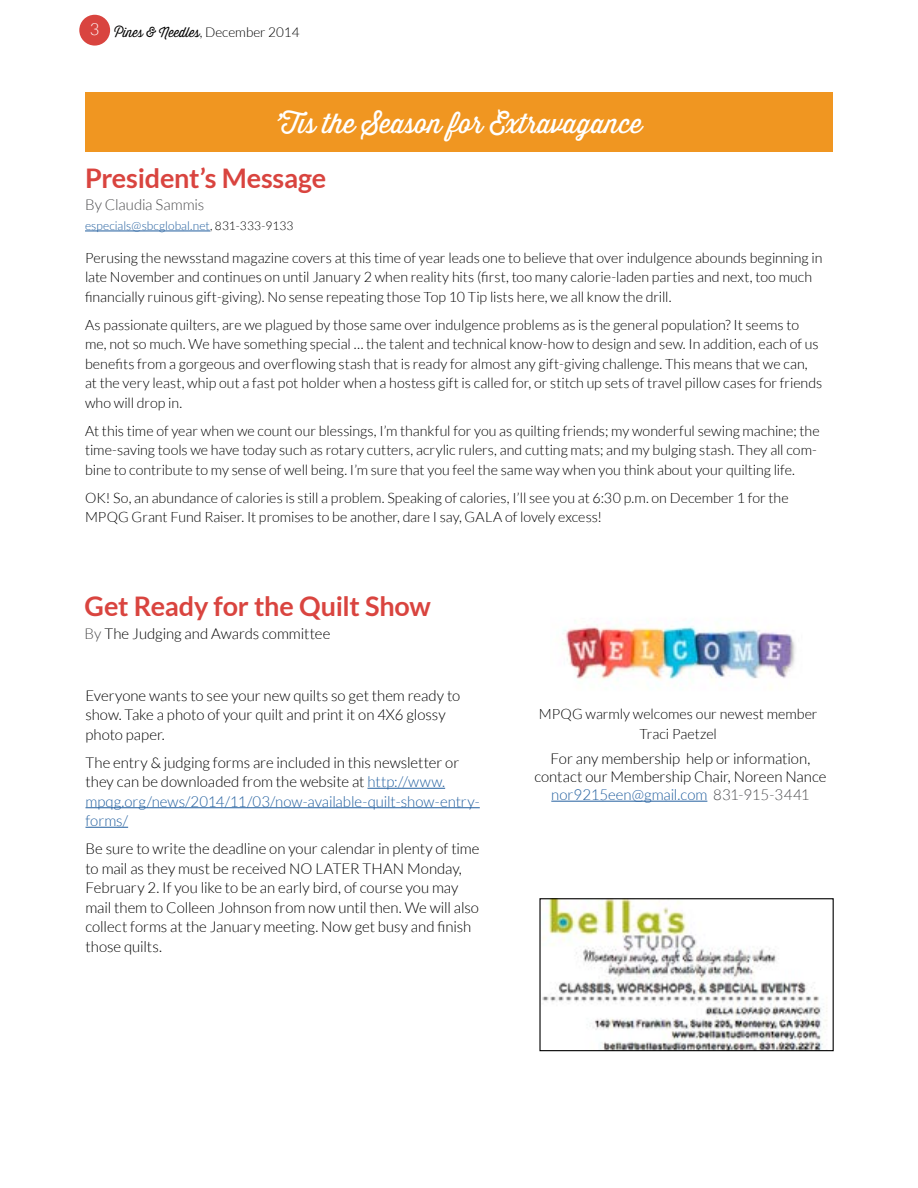
<style>
.page{position:relative;width:918px;height:1188px;background:#fff}
.page>*{position:absolute;margin:0;border:0;box-sizing:border-box;transform-origin:0 0}
.t1{font:700 27px "Lato";letter-spacing:-.01em;color:#d9443f}
.t2{font:27px "Thirsty Script";color:#fff}
.t3{font:300 15px/19.5px "Lato";letter-spacing:-.005em;color:#000}
.t4{font:300 15px "Lato";letter-spacing:-.005em;color:#4d4d4f}
.t5{font:300 14.25px/19.5px "Lato";color:#000}
.t6{font:300 13.5px "Thirsty Script";color:#000}
.t7{font:300 12px "Lato";letter-spacing:.005em;color:#215e9e}
.s1{font-family:"Lato"}
.s2{color:#000}
.s3{color:#4d4d4f}
.s4{color:#215e9e}
</style>
<div class="page">
<div style="left:79px;top:15px;width:31px;height:31px;background:#d9443f;border-radius:50%"></div>
<hr style="left:85px;top:231px;width:125px;height:1px;background:#215e9e">
<div style="left:85px;top:92px;width:748px;height:60px;background:#f09621"></div>
<img style="left:562px;top:621px;width:234px;height:68px">
<hr style="left:551px;top:801px;width:156px;height:1px;background:#215e9e">
<hr style="left:367px;top:788px;width:78px;height:1px;background:#215e9e">
<hr style="left:86px;top:807px;width:394px;height:1px;background:#215e9e">
<hr style="left:86px;top:827px;width:42px;height:1px;background:#215e9e">
<img style="left:542px;top:900px;width:285px;height:149px">
<div style="left:539px;top:898px;width:295px;height:153px;border:1px solid #000"></div>
<p class="t6" style="left:90px;top:23px;width:211px"><sup>3</sup> Pines &amp; Needles<span class="s1">, December 2014</span></p>
<h1 class="t2" style="left:276px;top:104px;width:368px">’Tis the Season for Extravagance</h1>
<h1 class="t1" style="left:85px;top:163px;width:243px">President’s Message</h1>
<p class="t4" style="left:85px;top:197px;width:121px">By Claudia Sammis</p>
<p class="t7" style="left:85px;top:219px;width:210px">especials@sbcglobal.net<span class="s2">, 831-333-9133</span></p>
<p class="t5" style="left:85px;top:248px;width:739px">Perusing the newsstand magazine covers at this time of year leads one to believe that over indulgence abounds beginning in late November and continues on until January 2 when reality hits (first, too many calorie-laden parties and next, too much financially ruinous gift-giving). No sense repeating those Top 10 Tip lists here, we all know the drill.</p>
<p class="t5" style="left:85px;top:315px;width:739px">As passionate quilters, are we plagued by those same over indulgence problems as is the general population? It seems to me, not so much. We have something special … the talent and technical know-how to design and sew. In addition, each of us benefits from a gorgeous and overflowing stash that is ready for almost any gift-giving challenge. This means that we can, at the very least, whip out a fast pot holder when a hostess gift is called for, or stitch up sets of travel pillow cases for friends who will drop in.</p>
<p class="t5" style="left:85px;top:421px;width:736px">At this time of year when we count our blessings, I’m thankful for you as quilting friends; my wonderful sewing machine; the time-saving tools we have today such as rotary cutters, acrylic rulers, and cutting mats; and my bulging stash. They all com&shy;bine to contribute to my sense of well being. I’m sure that you feel the same way when you think about your quilting life.</p>
<p class="t5" style="left:85px;top:488px;width:705px">OK! So, an abundance of calories is still a problem. Speaking of calories, I’ll see you at 6:30 p.m. on December 1 for the<br>MPQG Grant Fund Raiser. It promises to be another, dare I say, GALA of lovely excess!</p>
<h1 class="t1" style="left:85px;top:590px;width:348px">Get Ready for the Quilt Show</h1>
<p class="t3" style="left:85px;top:624px;width:247px"><span class="s3">By</span> The Judging and Awards committee</p>
<p class="t3" style="left:86px;top:685px;width:376px">Everyone wants to see your new quilts so get them ready to show. Take a photo of your quilt and print it on 4X6 glossy photo paper.</p>
<p class="t3" style="left:86px;top:752px;width:396px">The entry &amp; judging forms are included in this newsletter or they can be downloaded from the website at <span class="s4">http://www. mpqg.org/news/2014/11/03/now-available-quilt-show-entry&shy;forms/</span></p>
<p class="t3" style="left:86px;top:839px;width:396px">Be sure to write the deadline on your calendar in plenty of time to mail as they must be received NO LATER THAN Monday, February 2. If you like to be an early bird, of course you may mail them to Colleen Johnson from now until then. We will also collect forms at the January meeting. Now get busy and finish those quilts.</p>
<p class="t5" style="left:539px;top:704px;width:280px;text-align:center">MPQG warmly welcomes our newest member<br>Traci Paetzel</p>
<p class="t3" style="left:534px;top:750px;width:294px;line-height:18px;text-align:center">For any membership help or information, contact our Membership Chair, Noreen Nance <span class="s4">nor9215een@gmail.com</span> <span class="s3">831-915-3441</span></p>
</div>
